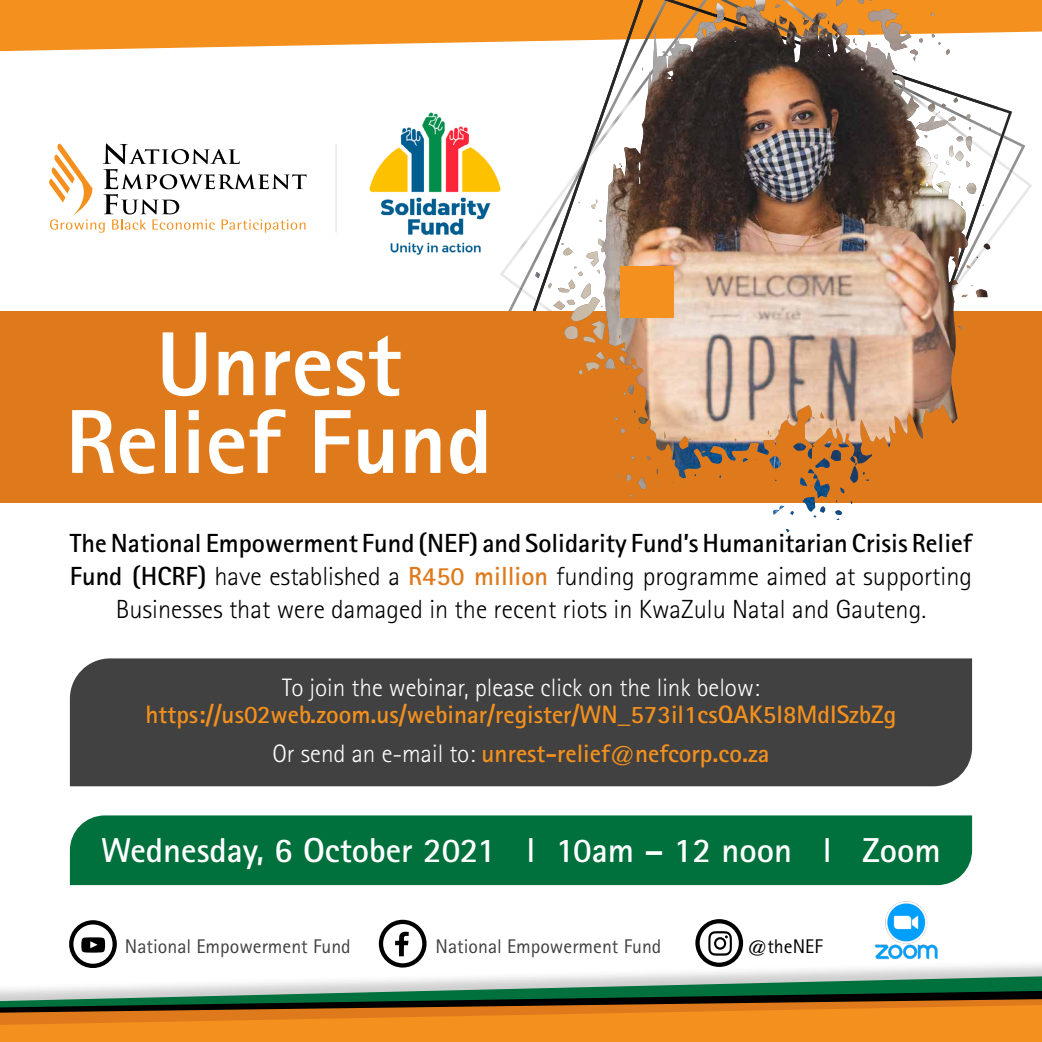
<style>
.page{position:relative;width:1042px;height:1042px;background:#fff}
.page>*{position:absolute;margin:0;border:0;box-sizing:border-box;transform-origin:0 0}
.t1{font:800 91px/77.7px "Rotis Sans Serif";color:#fff;text-align:center}
.t2{font:700 34.65px "Rotis Sans Serif Std";color:#fff}
.t3{font:300 26.25px/32.9px "Rotis Sans Serif Std";color:#000;text-align:center}
.t4{font:700 25.2px/39.7px "Rotis Sans Serif Std";color:#f4901d;text-align:center}
.t5{font:300 25.2px "Rotis Sans Serif Std";color:#fff}
.t6{font:19.78px "Rotis Sans Serif Std";color:#404140}
.t7{font:19.78px "Rotis Sans Serif Std";color:#000}
.s1{font-weight:700}
.s2{font-weight:700;color:#df7a1c}
.s3{font-weight:300;color:#fff}
</style>
<div class="page">
<svg style="left:0;top:0;width:1042px;height:51px;background:#f59c35"></svg>
<svg style="left:1012px;top:139px;width:13px;height:62px"></svg>
<svg style="left:997px;top:0;width:15px;height:232px"></svg>
<img style="left:511px;top:249px;width:9px;height:62px">
<img style="left:520px;top:0;width:477px;height:311px">
<div style="left:0;top:311px;width:1042px;height:191px;background:#df7a1c"></div>
<svg style="left:535px;top:0;width:456px;height:532px"></svg>
<img style="left:598px;top:0;width:274px;height:425px">
<div style="left:620px;top:266px;width:53px;height:52px;background:#f4901d"></div>
<svg style="left:49px;top:143px;width:257px;height:90px"></svg>
<img style="left:341px;top:99px;width:185px;height:185px;border-radius:92px">
<hr style="left:335px;top:143px;width:2px;height:90px;background:#e6e7e8">
<div style="left:70px;top:658px;width:902px;height:128px;background:#404140"></div>
<div style="left:70px;top:815px;width:902px;height:70px;background:#00703c"></div>
<div style="left:0;top:958px;width:1042px;height:84px;background:#000;opacity:.2"></div>
<svg style="left:0;top:976px;width:1042px;height:15px"></svg>
<svg style="left:0;top:991px;width:1042px;height:51px;background:#b17724"></svg>
<svg style="left:69px;top:920px;width:48px;height:48px"></svg>
<svg style="left:379px;top:920px;width:47px;height:47px"></svg>
<svg style="left:695px;top:919px;width:48px;height:48px"></svg>
<img style="left:854px;top:901px;width:105px;height:59px">
<h1 class="t1" style="left:66px;top:324px;width:428px">Unrest<br>Relief Fund</h1>
<p class="t3" style="left:70px;top:527px;width:904px"><span class="s1">The National Empowerment Fund (NEF) and Solidarity Fund’s Humanitarian Crisis Relief<br>Fund (HCRF)</span> have established a <span class="s2">R450 million</span> funding programme aimed at supporting<br>Businesses that were damaged in the recent riots in KwaZulu Natal and Gauteng.</p>
<p class="t5" style="left:282px;top:673px;width:479px">To join the webinar, please click on the link below:</p>
<p class="t4" style="left:146px;top:694px;width:752px">https://us02web.zoom.us/webinar/register/WN_573il1csQAK5I8MdISzbZg<br><span class="s3">Or send an e-mail to:</span> unrest-relief@nefcorp.co.za</p>
<h2 class="t2" style="left:101px;top:828px;width:841px">Wednesday, 6 October 2021 l 10am – 12 noon l Zoom</h2>
<p class="t6" style="left:125px;top:934px;width:227px">National Empowerment Fund</p>
<p class="t6" style="left:435px;top:934px;width:227px">National Empowerment Fund</p>
<p class="t7" style="left:747px;top:934px;width:77px">@theNEF</p>
</div>
